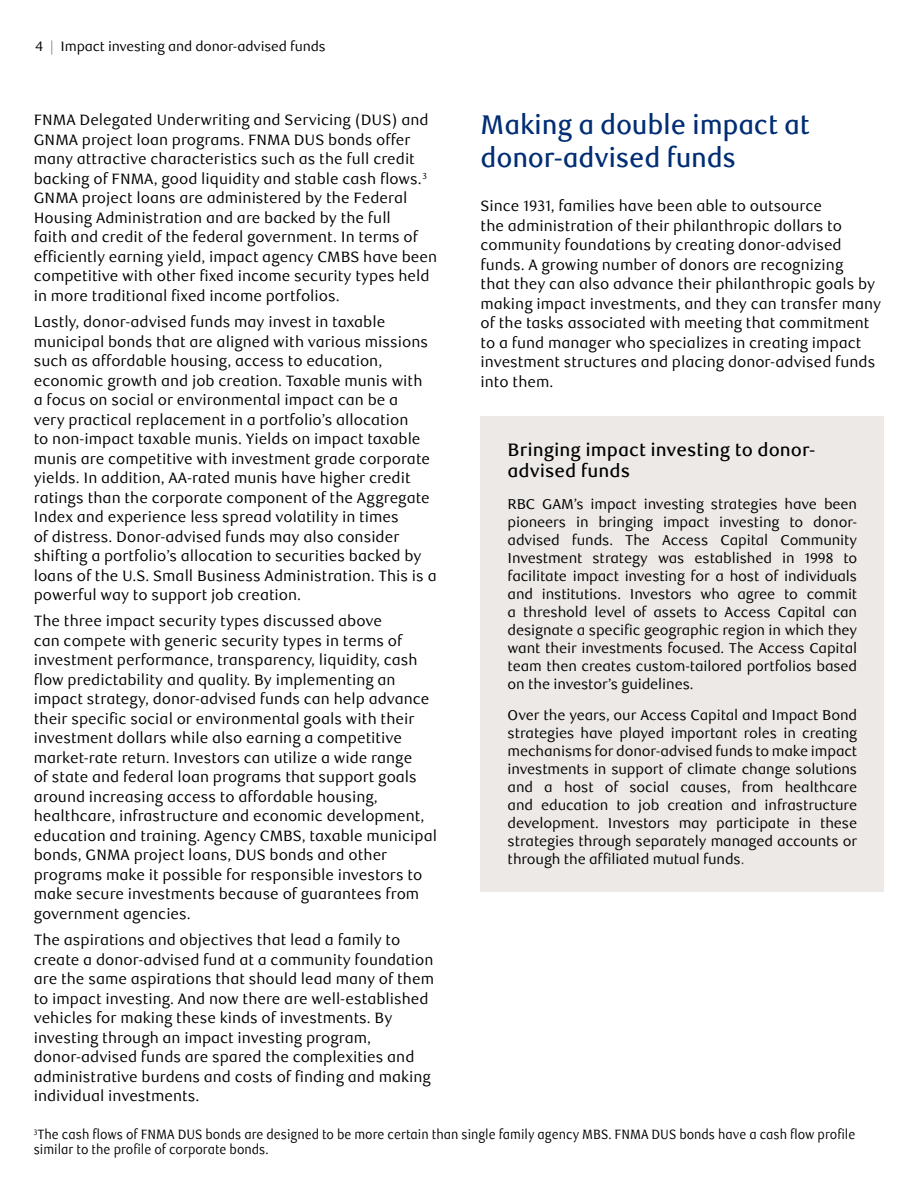
<style>
.page{position:relative;width:918px;height:1188px;background:#fff}
.page>*{position:absolute;margin:0;border:0;box-sizing:border-box;transform-origin:0 0}
.t1{font:500 27px/33px "RBC Text";letter-spacing:-.01em;color:#002d74;scale:.96 1}
.t2{font:500 18px/21.6px "RBC Text";color:#000}
.t3{font:15px/19.5px "RBC Text";color:#000}
.t4{font:14.25px/18px "RBC Text";letter-spacing:-.01em;color:#000;text-align:justify}
.t5{font:13.5px/15px "RBC Text";color:#000;scale:.9 1}
.t6{font:13.5px "RBC Text";color:#000}
.s1{color:#738592}
.s2{color:#414042}
</style>
<div class="page">
<div style="left:481px;top:416px;width:403px;height:475px;background:#ece9e7"></div>
<p class="t6" style="left:35px;top:38px;width:292px">4 <span class="s1">|</span> Impact investing and donor-advised funds</p>
<h1 class="t1" style="left:481px;top:109px;width:344px">Making a double impact at donor-advised funds</h1>
<p class="t3" style="left:481px;top:197px;width:402px">Since 1931, families have been able to outsource<br>the administration of their philanthropic dollars to community foundations by creating donor-advised funds. A growing number of donors are recognizing<br>that they can also advance their philanthropic goals by making impact investments, and they can transfer many of the tasks associated with meeting that commitment to a fund manager who specializes in creating impact investment structures and placing donor-advised funds into them.</p>
<p class="t3" style="left:34px;top:111px;width:405px">FNMA Delegated Underwriting and Servicing (DUS) and GNMA project loan programs. FNMA DUS bonds offer many attractive characteristics such as the full credit backing of FNMA, good liquidity and stable cash flows.<sup>3<br></sup>GNMA project loans are administered by the Federal Housing Administration and are backed by the full<br>faith and credit of the federal government. In terms of efficiently earning yield, impact agency CMBS have been competitive with other fixed income security types held in more traditional fixed income portfolios.</p>
<p class="t3" style="left:34px;top:312px;width:405px">Lastly, donor-advised funds may invest in taxable municipal bonds that are aligned with various missions such as affordable housing, access to education, economic growth and job creation. Taxable munis with<br>a focus on social or environmental impact can be a<br>very practical replacement in a portfolio’s allocation<br>to non-impact taxable munis. Yields on impact taxable munis are competitive with investment grade corporate yields. In addition, AA-rated munis have higher credit ratings than the corporate component of the Aggregate Index and experience less spread volatility in times<br>of distress. Donor-advised funds may also consider shifting a portfolio’s allocation to securities backed by loans of the U.S. Small Business Administration. This is a powerful way to support job creation.</p>
<p class="t3" style="left:34px;top:612px;width:405px">The three impact security types discussed above<br>can compete with generic security types in terms of investment performance, transparency, liquidity, cash flow predictability and quality. By implementing an impact strategy, donor-advised funds can help advance their specific social or environmental goals with their investment dollars while also earning a competitive market-rate return. Investors can utilize a wide range<br>of state and federal loan programs that support goals around increasing access to affordable housing, healthcare, infrastructure and economic development, education and training. Agency CMBS, taxable municipal bonds, GNMA project loans, DUS bonds and other programs make it possible for responsible investors to make secure investments because of guarantees from government agencies.</p>
<p class="t3" style="left:34px;top:930px;width:402px">The aspirations and objectives that lead a family to create a donor-advised fund at a community foundation are the same aspirations that should lead many of them to impact investing. And now there are well-established vehicles for making these kinds of investments. By investing through an impact investing program, donor-advised funds are spared the complexities and administrative burdens and costs of finding and making individual investments.</p>
<p class="t5" style="left:34px;top:1127px;width:914px"><sup>3</sup>The cash flows of FNMA DUS bonds are designed to be more certain than single family agency MBS. FNMA DUS bonds have a cash flow profile similar to the profile of corporate bonds.</p>
<p class="t2" style="left:508px;top:439px;width:309px">Bringing impact investing to donor&shy;advised funds</p>
<p class="t4" style="left:508px;top:495px;width:351px">RBC GAM’s impact investing strategies have been pioneers in bringing impact investing to donor&shy;advised funds. The Access Capital Community Investment strategy was established in 1998 to facilitate impact investing for a host of individuals and institutions. Investors who agree to commit a threshold level of assets to Access Capital can designate a specific geographic region in which they want their investments focused. The Access Capital team then creates custom-tailored portfolios based on the investor’s guidelines.</p>
<p class="t4" style="left:508px;top:707px;width:351px">Over the years, our Access Capital and Impact Bond strategies have played important roles in creating mechanisms for donor-advised funds to make impact investments in support of climate change solutions and a host of social causes, from healthcare and education to job creation and infrastructure development. Investors may participate in these strategies through separately managed accounts or through the affiliated mutual funds<span class="s2">.</span></p>
</div>
